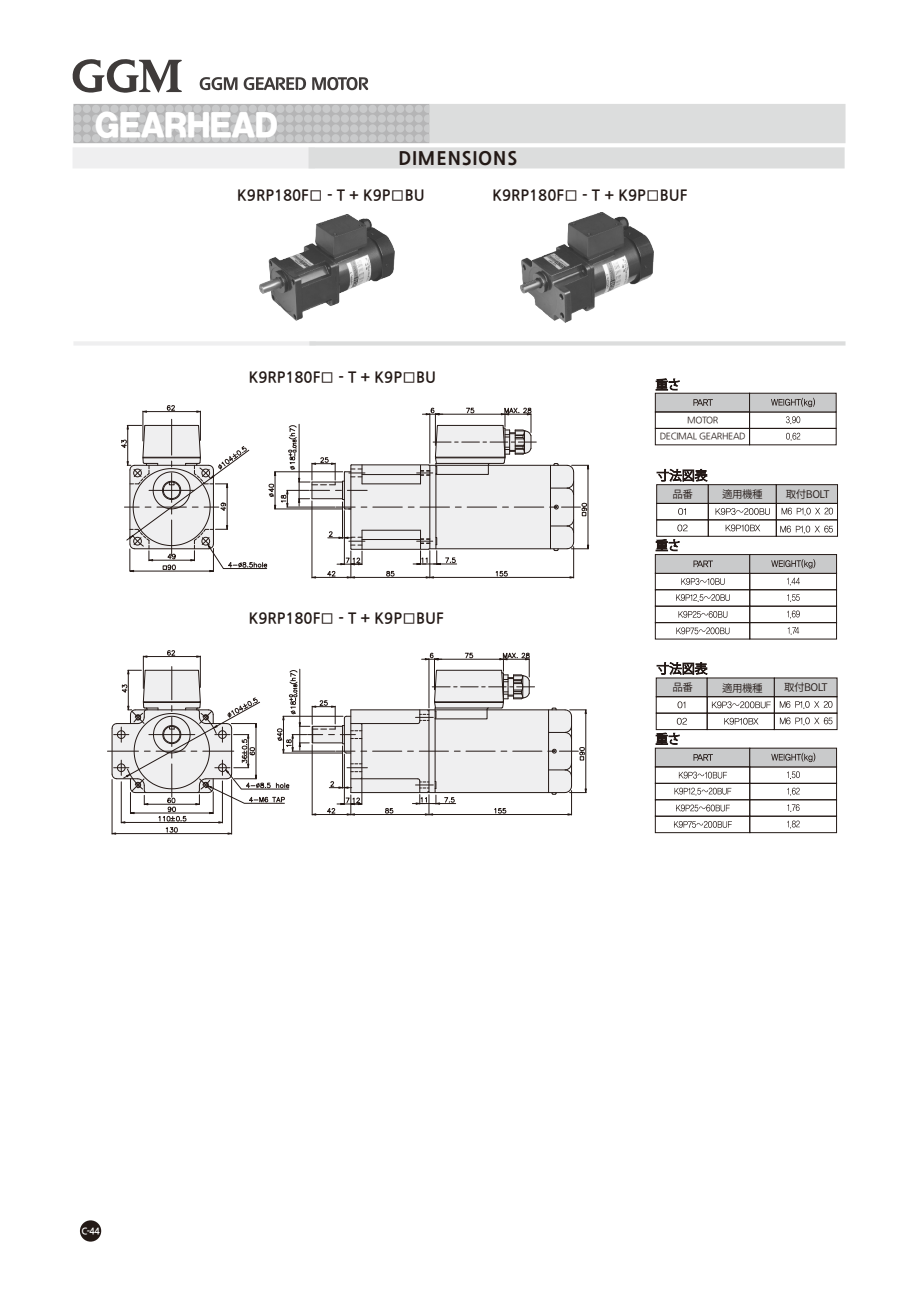
<style>
.page{position:relative;width:919px;height:1289px;background:#fff}
.page>*{position:absolute;margin:0;border:0;box-sizing:border-box;transform-origin:0 0}
.t1{font:30px "Korean DGH R";letter-spacing:-.02em;color:#fff}
.t2{font:800 18px "Nanum Gothic";letter-spacing:.055em;color:#231916}
.t3{font:700 15px "Nanum Gothic";color:#231916}
.t4{font:600 10.5px "Noto Sans CJ Kkr";letter-spacing:-.045em;color:#231916}
.t5{font:9px/16.4px "Nanum Gothic";letter-spacing:-.04em;color:#231916;text-align:center}
.t6{font:700 9px "Nanum Gothic";color:#fff}
</style>
<div class="page">
<svg style="left:72px;top:59px;width:110px;height:34px"></svg>
<svg style="left:200px;top:77px;width:168px;height:13px"></svg>
<img style="left:259px;top:214px;width:136px;height:106px">
<img style="left:520px;top:212px;width:133px;height:110px">
<svg style="left:74px;top:341px;width:771px;height:4px"></svg>
<svg style="left:786px;top:433px;width:14px;height:7px"></svg>
<svg style="left:676px;top:594px;width:53px;height:8px"></svg>
<svg style="left:678px;top:611px;width:49px;height:7px"></svg>
<svg style="left:676px;top:627px;width:53px;height:7px"></svg>
<svg style="left:787px;top:594px;width:12px;height:7px"></svg>
<svg style="left:787px;top:610px;width:12px;height:8px"></svg>
<svg style="left:787px;top:627px;width:12px;height:7px"></svg>
<div style="left:749px;top:589px;width:87px;height:17px;border:1px solid #231916"></div>
<div style="left:749px;top:606px;width:87px;height:16px;border:1px solid #231916"></div>
<div style="left:749px;top:622px;width:87px;height:17px;border:1px solid #231916"></div>
<div style="left:655px;top:589px;width:94px;height:17px;border:1px solid #231916"></div>
<div style="left:655px;top:606px;width:94px;height:16px;border:1px solid #231916"></div>
<div style="left:655px;top:622px;width:94px;height:17px;border:1px solid #231916"></div>
<div style="left:655px;top:428px;width:94px;height:17px;border:1px solid #231916"></div>
<div style="left:749px;top:428px;width:87px;height:17px;border:1px solid #231916"></div>
<hr style="left:107px;top:751px;width:31px;height:1px;background:#231916">
<svg style="left:677px;top:524px;width:10px;height:7px"></svg>
<div style="left:656px;top:519px;width:52px;height:17px;border:1px solid #231916"></div>
<div style="left:708px;top:519px;width:68px;height:17px;border:1px solid #231916"></div>
<div style="left:776px;top:519px;width:61px;height:17px;border:1px solid #231916"></div>
<svg style="left:725px;top:524px;width:35px;height:7px"></svg>
<svg style="left:676px;top:717px;width:11px;height:7px"></svg>
<div style="left:656px;top:713px;width:51px;height:16px;border:1px solid #231916"></div>
<div style="left:707px;top:713px;width:67px;height:16px;border:1px solid #231916"></div>
<div style="left:774px;top:713px;width:63px;height:16px;border:1px solid #231916"></div>
<svg style="left:724px;top:717px;width:34px;height:7px"></svg>
<svg style="left:779px;top:717px;width:53px;height:8px"></svg>
<svg style="left:780px;top:525px;width:52px;height:8px"></svg>
<svg style="left:121px;top:405px;width:468px;height:173px"></svg>
<svg style="left:109px;top:650px;width:477px;height:184px"></svg>
<svg style="left:73px;top:104px;width:772px;height:64px"></svg>
<svg style="left:655px;top:378px;width:181px;height:46px"></svg>
<svg style="left:655px;top:539px;width:181px;height:46px"></svg>
<svg style="left:655px;top:732px;width:181px;height:101px"></svg>
<svg style="left:656px;top:468px;width:181px;height:47px"></svg>
<svg style="left:656px;top:662px;width:181px;height:46px"></svg>
<div style="left:80px;top:1220px;width:21px;height:21px;background:#231916;border-radius:50%"></div>
<h1 class="t1" style="left:95px;top:110px;width:185px">GEARHEAD</h1>
<p class="t2" style="left:398px;top:150px;width:120px">DIMENSIONS</p>
<p class="t3" style="left:237px;top:188px;width:189px">K9RP180F□ - T + K9P□BU</p>
<p class="t3" style="left:492px;top:188px;width:196px">K9RP180F□ - T + K9P□BUF</p>
<p class="t3" style="left:249px;top:370px;width:189px">K9RP180F□ - T + K9P□BU</p>
<p class="t3" style="left:249px;top:611px;width:196px">K9RP180F□ - T + K9P□BUF</p>
<p class="t6" style="left:81px;top:1226px;width:20px">C-44</p>
<p class="t5" style="left:659px;top:412px;width:87px">MOTOR<br>DECIMAL GEARHEAD</p>
<p class="t4" style="left:672px;top:489px;width:22px">品番</p>
<p class="t4" style="left:722px;top:489px;width:42px">適用機種</p>
<p class="t4" style="left:785px;top:489px;width:45px">取付BOLT</p>
<p class="t4" style="left:672px;top:682px;width:22px">品番</p>
<p class="t4" style="left:722px;top:682px;width:42px">適用機種</p>
<p class="t4" style="left:784px;top:682px;width:45px">取付BOLT</p>
</div>
